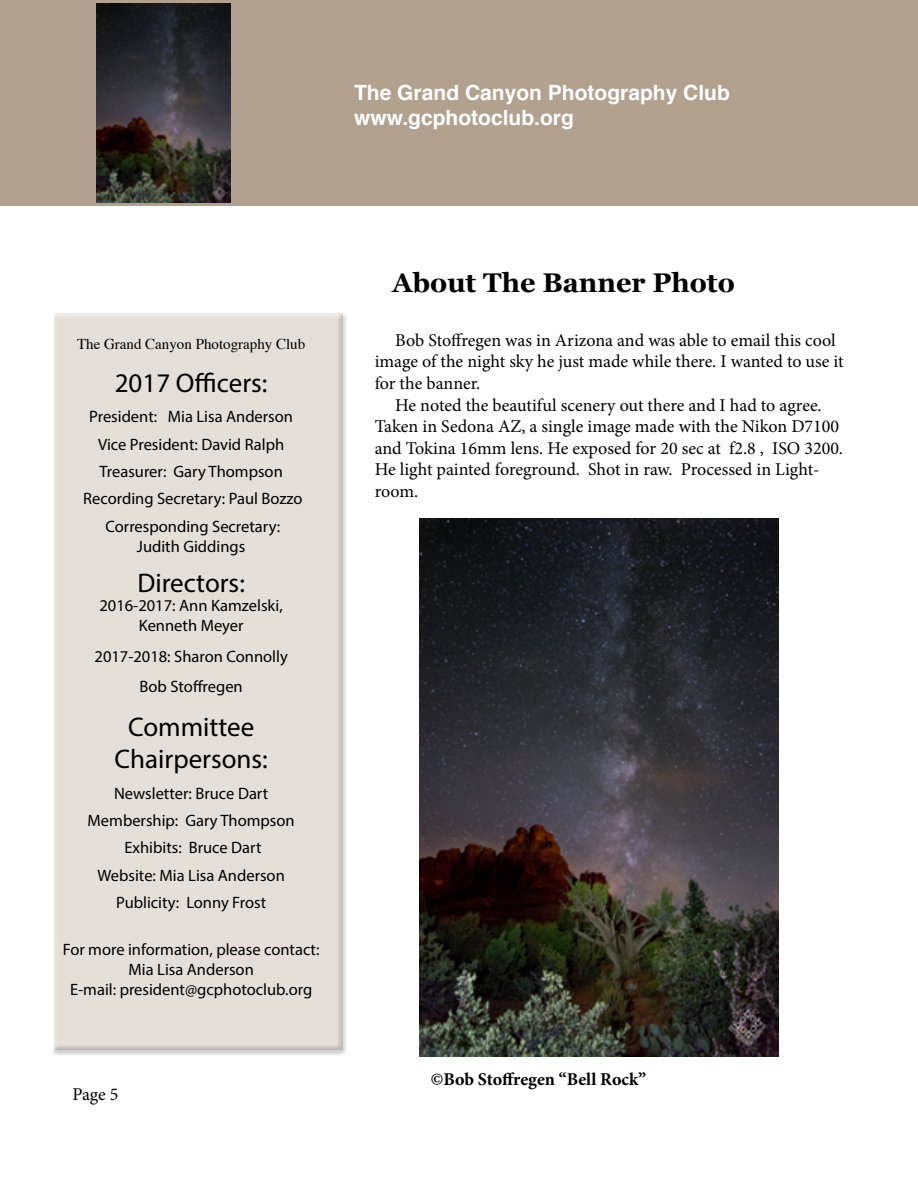
<style>
.page{position:relative;width:918px;height:1188px;background:#fff}
.page>*{position:absolute;margin:0;border:0;box-sizing:border-box;transform-origin:0 0}
.t1{font:27px/32.4px "Myriad Pro";color:#000;text-align:center}
.t2{font:700 27px "Georgia";color:#000}
.t3{font:700 21px/25.2px "Helvetica";color:#fff}
.t4{font:18px/21.6px "Minion Pro";color:#000}
.t5{font:700 18px "Minion Pro";letter-spacing:-.005em;color:#000}
.t6{font:16.5px/27.3px "Myriad Pro";color:#000;text-align:center}
.t7{font:15px "Times";color:#000}
</style>
<div class="page">
<div style="left:50px;top:310px;width:298px;height:745px;background:#e5dfd9"></div>
<div style="left:0;top:0;width:918px;height:205px;background:#b2a18f"></div>
<img style="left:420px;top:518px;width:358px;height:538px">
<img style="left:96px;top:3px;width:134px;height:200px">
<p class="t3" style="left:354px;top:80px;width:377px">The Grand Canyon Photography Club www.gcphotoclub.org</p>
<p class="t7" style="left:77px;top:330px;width:230px">The Grand Canyon Photography Club</p>
<h1 class="t1" style="left:115px;top:366px;width:154px">2017 Officers:</h1>
<p class="t6" style="left:83px;top:403px;width:221px">President: Mia Lisa Anderson<br>Vice President: David Ralph<br>Treasurer: Gary Thompson<br>Recording Secretary: Paul Bozzo<br>Corresponding Secretary:</p>
<p class="t6" style="left:137px;top:532px;width:110px">Judith Giddings</p>
<h1 class="t1" style="left:137px;top:566px;width:109px">Directors:</h1>
<p class="t6" style="left:99px;top:596px;width:185px;line-height:19.8px">2016-2017: Ann Kamzelski,<br>Kenneth Meyer</p>
<p class="t6" style="left:95px;top:641px;width:195px;line-height:30.6px">2017-2018: Sharon Connolly<br>Bob Stoffregen</p>
<h1 class="t1" style="left:114px;top:710px;width:155px">Committee<br>Chairpersons:</h1>
<p class="t6" style="left:88px;top:779px;width:209px">Newsletter: Bruce Dart<br>Membership: Gary Thompson<br>Exhibits: Bruce Dart<br>Website: Mia Lisa Anderson<br>Publicity: Lonny Frost</p>
<p class="t6" style="left:63px;top:939px;width:258px;line-height:19.8px">For more information, please contact:<br>Mia Lisa Anderson<br>E-mail: president@gcphotoclub.org</p>
<p class="t4" style="left:72px;top:1083px;width:48px">Page 5</p>
<h1 class="t2" style="left:392px;top:263px;width:344px">About The Banner Photo</h1>
<p class="t4" style="left:375px;top:329px;width:470px;text-indent:20px">Bob Stoffregen was in Arizona and was able to email this cool image of the night sky he just made while there. I wanted to use it for the banner.</p>
<p class="t4" style="left:375px;top:394px;width:470px;text-indent:20px">He noted the beautiful scenery out there and I had to agree.<br>Taken in Sedona AZ, a single image made with the Nikon D7100 and Tokina 16mm lens. He exposed for 20 sec at f2.8 , ISO 3200.<br>He light painted foreground. Shot in raw. Processed in Light&shy;room.</p>
<p class="t5" style="left:431px;top:1066px;width:217px">©Bob Stoffregen “Bell Rock”</p>
</div>
